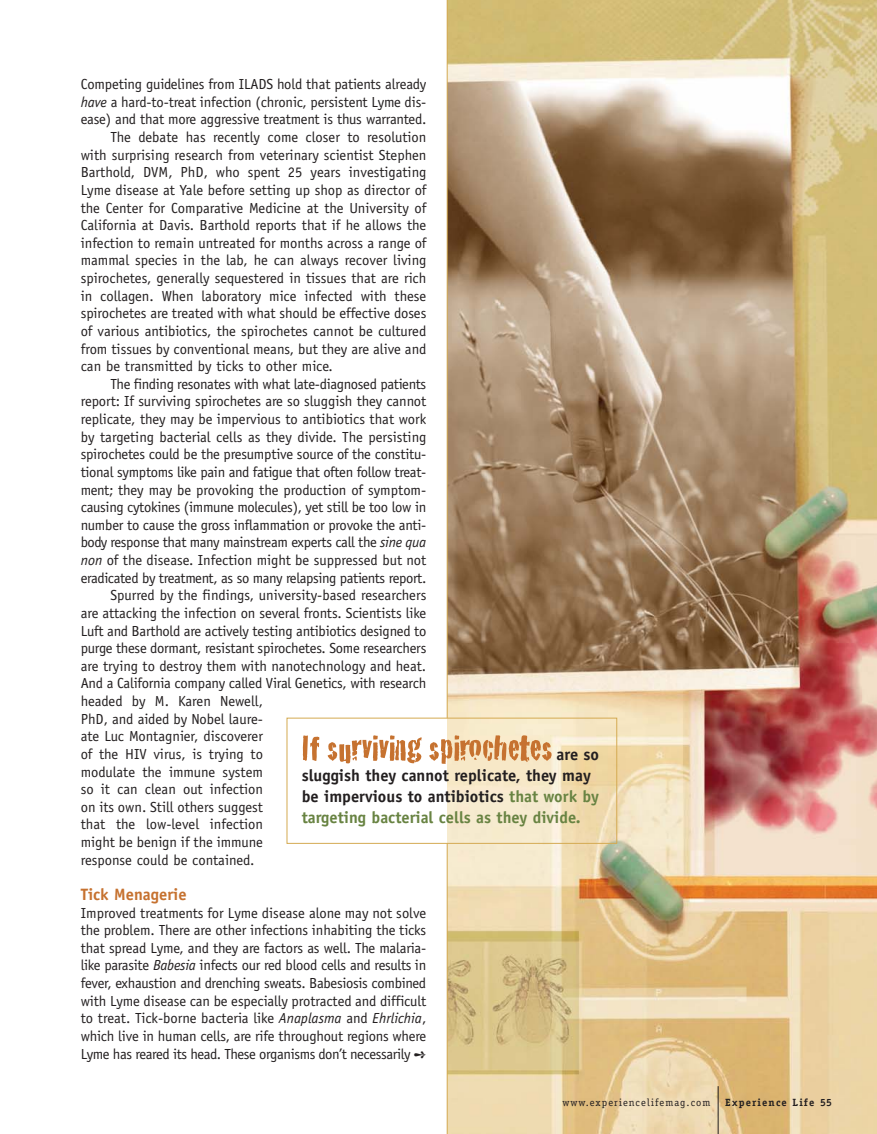
<style>
.page{position:relative;width:877px;height:1134px;background:#fff}
.page>*{position:absolute;margin:0;border:0;box-sizing:border-box;transform-origin:0 0}
.t1{font:700 16.5px/21px "Officina Sans";color:#231f20}
.t2{font:700 16.5px "Officina Sans";color:#c67230}
.t3{font:14.7px/17.5px "Officina Sans";letter-spacing:-.005em;color:#231f20;text-align:justify}
.t4{font:14.7px "Officina Sans";letter-spacing:-.025em;color:#231f20}
.t5{font:10.5px "Officina Serif";letter-spacing:.1em;color:#231f20}
.t6{font:700 10.5px "Officina Serif";letter-spacing:.11em;color:#231f20}
.s1{font-style:italic}
.s2{color:#688342}
</style>
<div class="page">
<img style="left:447px;top:0;width:430px;height:1134px">
<svg style="left:303px;top:734px;width:249px;height:30px"></svg>
<div style="left:287px;top:718px;width:330px;height:126px;border:1px solid #d4aa52"></div>
<hr style="left:718px;top:1086px;width:1px;height:48px;background:#231f20">
<hr style="left:447px;top:843px;width:1px;height:291px;background:#d4aa52">
<hr style="left:447px;top:0;width:1px;height:718px;background:#d4aa52">
<p class="t3" style="left:81px;top:77px;width:347px">Competing guidelines from ILADS hold that patients already</p>
<p class="t3" style="left:81px;top:94px;width:347px"><span class="s1">have</span> a hard-to-treat infection (chronic, persistent Lyme dis-</p>
<p class="t3" style="left:81px;top:112px;width:347px">ease) and that more aggressive treatment is thus warranted.</p>
<p class="t3" style="left:110px;top:130px;width:317px">The debate has recently come closer to resolution</p>
<p class="t3" style="left:81px;top:147px;width:347px">with surprising research from veterinary scientist Stephen</p>
<p class="t3" style="left:81px;top:165px;width:347px">Barthold, DVM, PhD, who spent 25 years investigating</p>
<p class="t3" style="left:81px;top:182px;width:347px">Lyme disease at Yale before setting up shop as director of</p>
<p class="t3" style="left:81px;top:200px;width:347px">the Center for Comparative Medicine at the University of</p>
<p class="t3" style="left:81px;top:218px;width:347px">California at Davis. Barthold reports that if he allows the</p>
<p class="t3" style="left:81px;top:235px;width:347px">infection to remain untreated for months across a range of</p>
<p class="t3" style="left:81px;top:253px;width:347px">mammal species in the lab, he can always recover living</p>
<p class="t3" style="left:81px;top:271px;width:347px">spirochetes, generally sequestered in tissues that are rich</p>
<p class="t3" style="left:81px;top:288px;width:347px">in collagen. When laboratory mice infected with these</p>
<p class="t3" style="left:81px;top:306px;width:347px">spirochetes are treated with what should be effective doses</p>
<p class="t3" style="left:81px;top:323px;width:347px">of various antibiotics, the spirochetes cannot be cultured</p>
<p class="t3" style="left:81px;top:341px;width:347px">from tissues by conventional means, but they are alive and</p>
<p class="t3" style="left:81px;top:359px;width:254px">can be transmitted by ticks to other mice.</p>
<p class="t3" style="left:110px;top:376px;width:317px">The finding resonates with what late-diagnosed patients</p>
<p class="t3" style="left:81px;top:394px;width:347px">report: If surviving spirochetes are so sluggish they cannot</p>
<p class="t3" style="left:81px;top:412px;width:347px">replicate, they may be impervious to antibiotics that work</p>
<p class="t3" style="left:81px;top:429px;width:347px">by targeting bacterial cells as they divide. The persisting</p>
<p class="t3" style="left:81px;top:447px;width:347px">spirochetes could be the presumptive source of the constitu-</p>
<p class="t3" style="left:81px;top:464px;width:347px">tional symptoms like pain and fatigue that often follow treat-</p>
<p class="t3" style="left:81px;top:482px;width:347px">ment; they may be provoking the production of symptom-</p>
<p class="t3" style="left:81px;top:500px;width:347px">causing cytokines (immune molecules), yet still be too low in</p>
<p class="t3" style="left:81px;top:517px;width:347px">number to cause the gross inflammation or provoke the anti-</p>
<p class="t3" style="left:81px;top:535px;width:347px">body response that many mainstream experts call the <span class="s1">sine qua</span></p>
<p class="t3" style="left:81px;top:553px;width:347px"><span class="s1">non</span> of the disease. Infection might be suppressed but not</p>
<p class="t4" style="left:81px;top:572px;width:347px">eradicated by treatment, as so many relapsing patients report.</p>
<p class="t3" style="left:110px;top:588px;width:317px">Spurred by the findings, university-based researchers</p>
<p class="t3" style="left:81px;top:605px;width:347px">are attacking the infection on several fronts. Scientists like</p>
<p class="t3" style="left:81px;top:623px;width:347px">Luft and Barthold are actively testing antibiotics designed to</p>
<p class="t3" style="left:81px;top:641px;width:347px">purge these dormant, resistant spirochetes. Some researchers</p>
<p class="t3" style="left:81px;top:658px;width:347px">are trying to destroy them with nanotechnology and heat.</p>
<p class="t3" style="left:81px;top:676px;width:347px">And a California company called Viral Genetics, with research</p>
<p class="t3" style="left:81px;top:694px;width:184px">headed by M. Karen Newell,</p>
<p class="t3" style="left:81px;top:711px;width:184px">PhD, and aided by Nobel laure-</p>
<p class="t3" style="left:81px;top:729px;width:184px">ate Luc Montagnier, discoverer</p>
<p class="t3" style="left:81px;top:746px;width:184px">of the HIV virus, is trying to</p>
<p class="t3" style="left:81px;top:764px;width:184px">modulate the immune system</p>
<p class="t3" style="left:81px;top:782px;width:184px">so it can clean out infection</p>
<p class="t3" style="left:81px;top:799px;width:184px">on its own. Still others suggest</p>
<p class="t3" style="left:81px;top:817px;width:184px">that the low-level infection</p>
<p class="t3" style="left:81px;top:835px;width:184px">might be benign if the immune</p>
<p class="t3" style="left:81px;top:852px;width:175px">response could be contained.</p>
<p class="t2" style="left:81px;top:888px;width:107px">Tick Menagerie</p>
<p class="t3" style="left:81px;top:905px;width:347px">Improved treatments for Lyme disease alone may not solve the problem. There are other infections inhabiting the ticks that spread Lyme, and they are factors as well. The malaria&shy;like parasite <span class="s1">Babesia</span> infects our red blood cells and results in fever, exhaustion and drenching sweats. Babesiosis combined with Lyme disease can be especially protracted and difficult to treat. Tick-borne bacteria like <span class="s1">Anaplasma</span> and <span class="s1">Ehrlichia</span>, which live in human cells, are rife throughout regions where Lyme has reared its head. These organisms don’t necessarily ➺</p>
<p class="t1" style="left:302px;top:746px;width:299px;text-indent:255px">are so sluggish they cannot replicate, they may be impervious to antibiotics <span class="s2">that work by targeting bacterial cells as they divide.</span></p>
<p class="t5" style="left:562px;top:1098px;width:150px">www.experiencelifemag.com</p>
<p class="t6" style="left:725px;top:1098px;width:108px">Experience Life 55</p>
</div>
